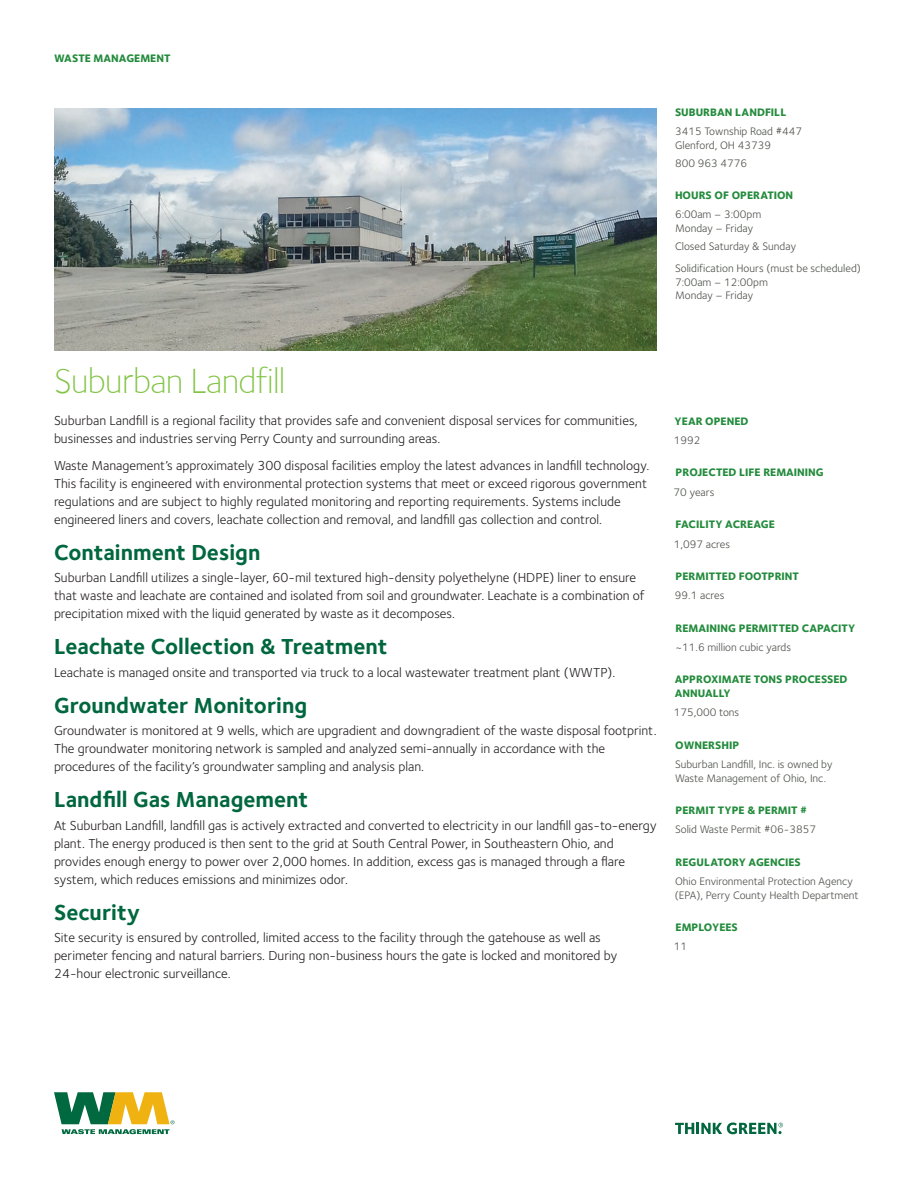
<style>
.page{position:relative;width:918px;height:1188px;background:#fff}
.page>*{position:absolute;margin:0;border:0;box-sizing:border-box;transform-origin:0 0}
.body_-_title{font:300 36px "Foundry Sterling";letter-spacing:-.02em;color:#83c447}
.body_-_category{font:700 22.5px "Foundry Sterling";color:#00673e}
.body_-_content{font:13.5px/18px "Foundry Sterling";color:#231f20}
.sidebar_-_content{font:11.25px/13.5px "Foundry Sterling";color:#4c5049}
.sidebar_-_title{font:800 11.25px/13.5px "Foundry Sterling";color:#238b3c}
</style>
<div class="page">
<img style="left:54px;top:108px;width:603px;height:243px">
<svg style="left:54px;top:1092px;width:121px;height:42px"></svg>
<svg style="left:675px;top:1123px;width:108px;height:11px"></svg>
<p class="sidebar_-_title" style="left:54px;top:51px;width:118px">WASTE MANAGEMENT</p>
<p class="sidebar_-_title" style="left:675px;top:105px;width:113px">SUBURBAN LANDFILL</p>
<p class="sidebar_-_content" style="left:675px;top:125px;width:129px">3415 Township Road #447<br>Glenford, OH 43739</p>
<p class="sidebar_-_content" style="left:675px;top:156px;width:74px">800 963 4776</p>
<p class="sidebar_-_title" style="left:675px;top:189px;width:120px">HOURS OF OPERATION</p>
<p class="sidebar_-_content" style="left:675px;top:208px;width:88px">6:00am – 3:00pm<br>Monday – Friday</p>
<p class="sidebar_-_content" style="left:675px;top:239px;width:123px">Closed Saturday &amp; Sunday</p>
<p class="sidebar_-_content" style="left:675px;top:262px;width:187px">Solidification Hours (must be scheduled)<br>7:00am – 12:00pm<br>Monday – Friday</p>
<p class="body_-_title" style="left:54px;top:360px;width:233px">Suburban Landfill</p>
<p class="body_-_content" style="left:54px;top:411px;width:585px">Suburban Landfill is a regional facility that provides safe and convenient disposal services for communities, businesses and industries serving Perry County and surrounding areas.</p>
<p class="body_-_content" style="left:54px;top:456px;width:597px">Waste Management’s approximately 300 disposal facilities employ the latest advances in landfill technology.<br>This facility is engineered with environmental protection systems that meet or exceed rigorous government regulations and are subject to highly regulated monitoring and reporting requirements. Systems include engineered liners and covers, leachate collection and removal, and landfill gas collection and control.</p>
<p class="body_-_category" style="left:54px;top:539px;width:208px">Containment Design</p>
<p class="body_-_content" style="left:54px;top:569px;width:592px">Suburban Landfill utilizes a single-layer, 60-mil textured high-density polyethelyne (HDPE) liner to ensure that waste and leachate are contained and isolated from soil and groundwater. Leachate is a combination of precipitation mixed with the liquid generated by waste as it decomposes.</p>
<p class="body_-_category" style="left:54px;top:633px;width:335px">Leachate Collection &amp; Treatment</p>
<p class="body_-_content" style="left:54px;top:663px;width:563px">Leachate is managed onsite and transported via truck to a local wastewater treatment plant (WWTP).</p>
<p class="body_-_category" style="left:54px;top:692px;width:255px">Groundwater Monitoring</p>
<p class="body_-_content" style="left:54px;top:722px;width:604px">Groundwater is monitored at 9 wells, which are upgradient and downgradient of the waste disposal footprint.<br>The groundwater monitoring network is sampled and analyzed semi-annually in accordance with the procedures of the facility’s groundwater sampling and analysis plan.</p>
<p class="body_-_category" style="left:54px;top:786px;width:256px">Landfill Gas Management</p>
<p class="body_-_content" style="left:54px;top:816px;width:604px">At Suburban Landfill, landfill gas is actively extracted and converted to electricity in our landfill gas-to-energy plant. The energy produced is then sent to the grid at South Central Power, in Southeastern Ohio, and provides enough energy to power over 2,000 homes. In addition, excess gas is managed through a flare system, which reduces emissions and minimizes odor.</p>
<p class="body_-_category" style="left:54px;top:899px;width:88px">Security</p>
<p class="body_-_content" style="left:54px;top:929px;width:565px">Site security is ensured by controlled, limited access to the facility through the gatehouse as well as perimeter fencing and natural barriers. During non-business hours the gate is locked and monitored by<br>24-hour electronic surveillance.</p>
<p class="sidebar_-_title" style="left:675px;top:414px;width:75px">YEAR OPENED</p>
<p class="sidebar_-_content" style="left:674px;top:434px;width:28px">1992</p>
<p class="sidebar_-_title" style="left:676px;top:466px;width:150px">PROJECTED LIFE REMAINING</p>
<p class="sidebar_-_content" style="left:674px;top:485px;width:42px">70 years</p>
<p class="sidebar_-_title" style="left:676px;top:518px;width:101px">FACILITY ACREAGE</p>
<p class="sidebar_-_content" style="left:674px;top:537px;width:58px">1,097 acres</p>
<p class="sidebar_-_title" style="left:676px;top:570px;width:125px">PERMITTED FOOTPRINT</p>
<p class="sidebar_-_content" style="left:675px;top:589px;width:51px">99.1 acres</p>
<p class="sidebar_-_title" style="left:676px;top:621px;width:181px">REMAINING PERMITTED CAPACITY</p>
<p class="sidebar_-_content" style="left:676px;top:641px;width:117px">~11.6 million cubic yards</p>
<p class="sidebar_-_title" style="left:675px;top:673px;width:174px">APPROXIMATE TONS PROCESSED<br>ANNUALLY</p>
<p class="sidebar_-_content" style="left:674px;top:706px;width:67px">175,000 tons</p>
<p class="sidebar_-_title" style="left:675px;top:738px;width:66px">OWNERSHIP</p>
<p class="sidebar_-_content" style="left:675px;top:758px;width:159px">Suburban Landfill, Inc. is owned by<br>Waste Management of Ohio, Inc.</p>
<p class="sidebar_-_title" style="left:676px;top:804px;width:133px">PERMIT TYPE &amp; PERMIT #</p>
<p class="sidebar_-_content" style="left:675px;top:823px;width:143px">Solid Waste Permit #06-3857</p>
<p class="sidebar_-_title" style="left:676px;top:855px;width:127px">REGULATORY AGENCIES</p>
<p class="sidebar_-_content" style="left:675px;top:875px;width:185px">Ohio Environmental Protection Agency (EPA), Perry County Health Department</p>
<p class="sidebar_-_title" style="left:676px;top:921px;width:64px">EMPLOYEES</p>
<p class="sidebar_-_content" style="left:674px;top:940px;width:15px">11</p>
</div>
